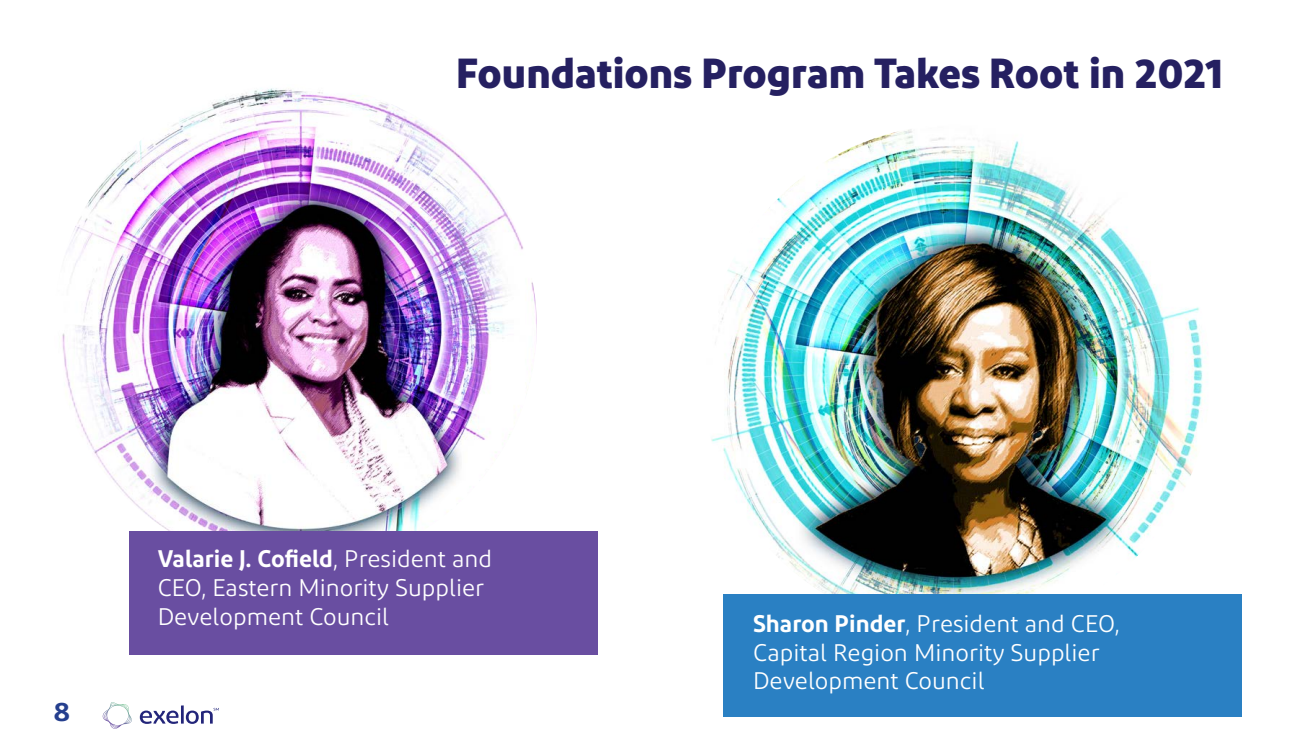
<style>
.page{position:relative;width:1296px;height:756px;background:#fff}
.page>*{position:absolute;margin:0;border:0;box-sizing:border-box;transform-origin:0 0}
.t1{font:700 42px "Diodrum";color:#252061}
.t2{font:700 24.3px "Benton Sans";color:#253f8e}
.t3{font:24px/28.8px "Diodrum";color:#fff}
.s1{font-weight:600}
</style>
<div class="page">
<img style="left:54px;top:84px;width:483px;height:483px;border-radius:241px">
<div style="left:130px;top:532px;width:468px;height:123px;background:#694ea1"></div>
<img style="left:703px;top:125px;width:507px;height:506px;border-radius:253px">
<div style="left:724px;top:594px;width:518px;height:122px;background:#2a80c3"></div>
<svg style="left:140px;top:705px;width:79px;height:19px"></svg>
<svg style="left:103px;top:702px;width:29px;height:27px"></svg>
<p class="t1" style="left:456px;top:45px;width:768px">Foundations Program Takes Root in 2021</p>
<p class="t2" style="left:54px;top:698px;width:17px">8</p>
<p class="t3" style="left:158px;top:544px;width:336px"><span class="s1">Valarie J. Cofield</span>, President and<br>CEO, Eastern Minority Supplier<br>Development Council</p>
<p class="t3" style="left:753px;top:609px;width:368px"><span class="s1">Sharon Pinder</span>, President and CEO,</p>
<p class="t3" style="left:753px;top:637px;width:348px">Capital Region Minority Supplier<br>Development Council</p>
</div>
